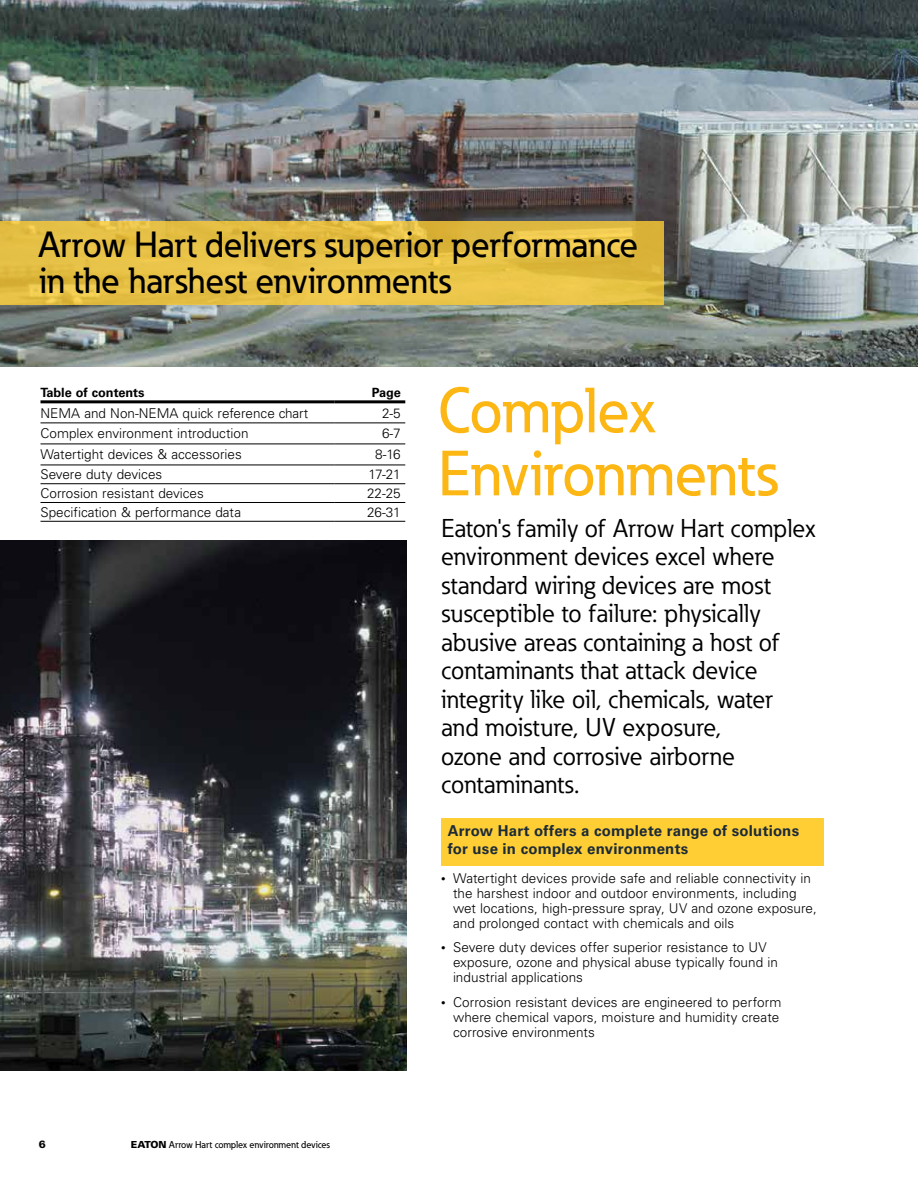
<style>
.page{position:relative;width:918px;height:1188px;background:#fff}
.page>*{position:absolute;margin:0;border:0;box-sizing:border-box;transform-origin:0 0}
.t1{font:500 63px/63px "Eaton";letter-spacing:-.01em;color:#fdb714}
.t2{font:500 36px/36px "Eaton";color:#000}
.t3{font:25.5px/28.5px "Eaton";letter-spacing:.005em;color:#000}
.t4{font:700 15px/18px "Univers LT Std";letter-spacing:.015em;color:#1c2b39}
.t5{font:300 13.5px/15px "Univers LT Std";color:#000}
.t6{font:700 12.75px "Univers LT Std";color:#000}
.t7{font:900 10.5px "Univers LT Std";color:#000}
.t8{font:500 9.75px "Eaton";color:#000}
.s1{font-size:9px}
.s2{font-family:"Univers LT Std";font-weight:900}
</style>
<div class="page">
<img style="left:0;top:0;width:918px;height:366px">
<hr style="left:40px;top:423px;width:295px;height:1px;background:#000">
<hr style="left:335px;top:423px;width:70px;height:1px;background:#000">
<hr style="left:40px;top:444px;width:295px;height:1px;background:#000">
<hr style="left:335px;top:444px;width:70px;height:1px;background:#000">
<hr style="left:40px;top:483px;width:295px;height:1px;background:#000">
<hr style="left:335px;top:483px;width:70px;height:1px;background:#000">
<hr style="left:40px;top:502px;width:295px;height:1px;background:#000">
<hr style="left:335px;top:502px;width:70px;height:1px;background:#000">
<hr style="left:40px;top:521px;width:295px;height:1px;background:#000">
<hr style="left:335px;top:521px;width:70px;height:1px;background:#000">
<hr style="left:40px;top:465px;width:295px;height:1px;background:#000">
<hr style="left:335px;top:465px;width:70px;height:1px;background:#000">
<hr style="left:40px;top:400px;width:295px;height:3px;background:#000">
<hr style="left:335px;top:400px;width:70px;height:3px;background:#000">
<div style="left:441px;top:819px;width:383px;height:47px;background:#ffce35"></div>
<img style="left:0;top:540px;width:406px;height:531px">
<svg style="left:0;top:221px;width:664px;height:84px;background:#e5c044"></svg>
<h2 class="t2" style="left:39px;top:227px;width:601px">Arrow Hart delivers superior performance in the harshest environments</h2>
<p class="t6" style="left:40px;top:385px;width:106px">Table of contents</p>
<p class="t6" style="left:372px;top:385px;width:30px">Page</p>
<p class="t5" style="left:40px;top:406px;width:269px">NEMA and Non-NEMA quick reference chart</p>
<p class="t5" style="left:382px;top:406px;width:20px">2-5</p>
<p class="t5" style="left:40px;top:426px;width:210px">Complex environment introduction</p>
<p class="t5" style="left:382px;top:426px;width:20px">6-7</p>
<p class="t5" style="left:40px;top:447px;width:203px">Watertight devices &amp; accessories</p>
<p class="t5" style="left:375px;top:447px;width:27px">8-16</p>
<p class="t5" style="left:40px;top:467px;width:123px">Severe duty devices</p>
<p class="t5" style="left:369px;top:467px;width:34px">17-21</p>
<p class="t5" style="left:40px;top:486px;width:165px">Corrosion resistant devices</p>
<p class="t5" style="left:367px;top:486px;width:35px">22-25</p>
<p class="t5" style="left:40px;top:505px;width:202px">Specification &amp; performance data</p>
<p class="t5" style="left:367px;top:505px;width:35px">26-31</p>
<h1 class="t1" style="left:438px;top:378px;width:341px">Complex<br>Environments</h1>
<p class="t3" style="left:441px;top:514px;width:376px">Eaton's family of Arrow Hart complex environment devices excel where standard wiring devices are most susceptible to failure: physically abusive areas containing a host of contaminants that attack device integrity like oil, chemicals, water and moisture, UV exposure,<br>ozone and corrosive airborne contaminants.</p>
<p class="t4" style="left:448px;top:822px;width:353px">Arrow Hart offers a complete range of solutions for use in complex environments</p>
<p class="t5" style="left:453px;top:871px;width:365px;text-indent:-12px"><span class="s1">•</span> Watertight devices provide safe and reliable connectivity in the harshest indoor and outdoor environments, including wet locations, high-pressure spray, UV and ozone exposure, and prolonged contact with chemicals and oils</p>
<p class="t5" style="left:453px;top:940px;width:326px;text-indent:-12px"><span class="s1">•</span> Severe duty devices offer superior resistance to UV exposure, ozone and physical abuse typically found in industrial applications</p>
<p class="t5" style="left:453px;top:994px;width:330px;text-indent:-12px"><span class="s1">•</span> Corrosion resistant devices are engineered to perform where chemical vapors, moisture and humidity create corrosive environments</p>
<p class="t7" style="left:39px;top:1138px;width:9px">6</p>
<p class="t8" style="left:131px;top:1139px;width:201px"><span class="s2">EATON</span> Arrow Hart complex environment devices</p>
</div>
